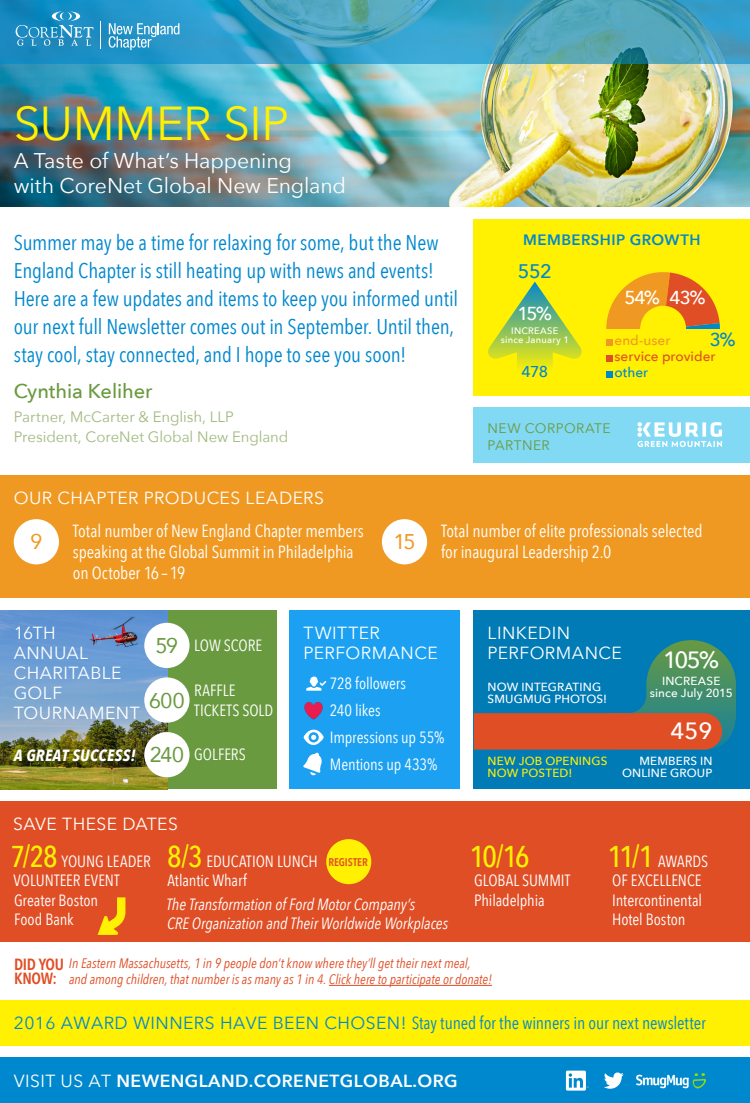
<style>
.page{position:relative;width:750px;height:1103px;background:#fff}
.page>*{position:absolute;margin:0;border:0;box-sizing:border-box;transform-origin:0 0}
.t1{font:47.5px "Avenir Next";letter-spacing:-.01em;color:#fff101}
.body_copy{font:500 30px "Avenir Next Condensed";color:#fff101}
.t2{font:500 23.5px "Avenir Next";letter-spacing:-.03em;color:#fff}
.t3{font:21.25px/28px "Avenir Next Condensed";letter-spacing:-.005em;color:#0088ce}
.t4{font:21.25px/25px "Avenir Next";letter-spacing:-.005em;color:#fff}
.body_copy-2{font:21.25px "Avenir";letter-spacing:-.015em;color:#6a9a40}
.body_copy-3{font:21.25px "Avenir";color:#f09922}
.t5{font:500 20px "Avenir Next";letter-spacing:-.005em;color:#6a9a40}
.t6{font:500 19.62px "Avenir Next";color:#0088ce}
.t7{font:500 18.62px "Avenir Next";color:#fff}
.t8{font:500 18.62px "Avenir Next";color:#0088ce}
.t9{font:17.5px/21px "Avenir Next Condensed";letter-spacing:-.005em;color:#fff}
.t10{font:17.5px/20px "Avenir Next";letter-spacing:.025em;color:#fff}
.t11{font:17.5px "Avenir Next Condensed";letter-spacing:-.005em;color:#0088ce}
.t12{font:600 17.5px "Avenir Next";letter-spacing:.025em;color:#fff}
.body_copy-4{font:16.25px/19.5px "Avenir Next Condensed";letter-spacing:-.005em;color:#fff}
.t13{font:italic 16.25px/19.5px "Avenir Next Condensed";letter-spacing:-.005em;color:#fff}
.t14{font:italic 700 16.25px "Avenir Next Condensed";letter-spacing:.025em;color:#fff}
.body_copy-5{font:600 16.12px/14.8px "Avenir Next Condensed";letter-spacing:-.02em;color:#e04e25}
.t15{font:500 15.62px "Avenir Next";color:#0088ce}
.t16{font:15px "Avenir Next";letter-spacing:-.005em;color:#a1b980}
.t17{font:600 15px "Avenir Next";letter-spacing:.03em;color:#0088ce}
.t18{font:italic 13.75px/16.5px "Avenir Next Condensed";color:#e04e25}
.t19{font:13.75px/17.5px "Avenir Next";letter-spacing:.03em;color:#6a9a40}
.t20{font:500 13.62px "Avenir Next";color:#e04e25}
.t21{font:500 13.62px "Avenir Next";color:#f09922}
.t22{font:500 13.62px "Avenir Next";color:#0088ce}
.t23{font:500 11.75px/11.9px "Avenir Next";letter-spacing:.01em;color:#fff}
.t24{font:500 11.75px/11.9px "Avenir Next";letter-spacing:.015em;color:#fff101}
.body_copy-6{font:600 11.12px "Avenir Next Condensed";letter-spacing:-.005em;color:#e04e25}
.t25{font:500 9.38px/9.5px "Avenir Next";letter-spacing:.02em;color:#fff;text-align:center}
.s1{font-weight:500;font-size:30px;color:#fff101}
.s2{font-family:"Avenir Next"}
.s3{font-weight:400}
</style>
<div class="page">
<img style="left:0;top:64px;width:750px;height:142px">
<div style="left:474px;top:610px;width:276px;height:179px;background:#007bb6"></div>
<div style="left:290px;top:610px;width:170px;height:179px;background:#1ca1f2"></div>
<div style="left:474px;top:219px;width:276px;height:176px;background:#fff101"></div>
<svg style="left:474px;top:640px;width:262px;height:109px"></svg>
<svg style="left:488px;top:281px;width:94px;height:88px"></svg>
<div style="left:606px;top:339px;width:7px;height:6px;background:#f09922"></div>
<div style="left:606px;top:355px;width:7px;height:6px;background:#e04e25"></div>
<div style="left:606px;top:371px;width:7px;height:6px;background:#0088ce"></div>
<svg style="left:606px;top:272px;width:114px;height:57px"></svg>
<div style="left:0;top:610px;width:276px;height:179px;background:#6a9a40"></div>
<img style="left:0;top:610px;width:167px;height:179px">
<div style="left:474px;top:408px;width:276px;height:54px;background:#82d9f4"></div>
<div style="left:0;top:475px;width:750px;height:123px;background:#f09922"></div>
<div style="left:0;top:801px;width:750px;height:141px;background:#e04e25"></div>
<svg style="left:0;top:0;width:750px;height:64px;background:#3b9ec1"></svg>
<svg style="left:16px;top:11px;width:78px;height:35px;background:#389ac8"></svg>
<svg style="left:101px;top:22px;width:1px;height:27px"></svg>
<svg style="left:109px;top:23px;width:70px;height:27px;background:#59aed4"></svg>
<svg style="left:638px;top:422px;width:84px;height:25px"></svg>
<div style="left:14px;top:519px;width:45px;height:45px;background:#fff;border-radius:50%"></div>
<div style="left:382px;top:519px;width:45px;height:45px;background:#fff;border-radius:50%"></div>
<hr style="left:329px;top:985px;width:163px;height:1px;background:#e04e25">
<div style="left:144px;top:623px;width:46px;height:45px;background:#fff;border-radius:50%"></div>
<div style="left:144px;top:677px;width:46px;height:45px;background:#fff;border-radius:50%"></div>
<div style="left:144px;top:732px;width:46px;height:45px;background:#fff;border-radius:50%"></div>
<div style="left:0;top:1058px;width:750px;height:44px;background:#0088ce"></div>
<svg style="left:566px;top:1070px;width:23px;height:20px"></svg>
<svg style="left:604px;top:1072px;width:20px;height:16px"></svg>
<img style="left:636px;top:1073px;width:70px;height:16px">
<div style="left:0;top:1000px;width:750px;height:45px;background:#fff101"></div>
<img style="left:304px;top:702px;width:19px;height:18px">
<svg style="left:303px;top:752px;width:19px;height:23px"></svg>
<svg style="left:306px;top:676px;width:20px;height:14px"></svg>
<svg style="left:304px;top:729px;width:20px;height:16px"></svg>
<div style="left:326px;top:839px;width:45px;height:45px;background:#fff101;border-radius:50%"></div>
<svg style="left:98px;top:897px;width:27px;height:38px"></svg>
<p class="t1" style="left:14px;top:83px;width:277px">SUMMER SIP</p>
<p class="t4" style="left:14px;top:147px;width:334px">A Taste of What’s Happening<br>with CoreNet Global New England</p>
<p class="t3" style="left:14px;top:228px;width:446px">Summer may be a time for relaxing for some, but the New England Chapter is still heating up with news and events!<br>Here are a few updates and items to keep you informed until our next full Newsletter comes out in September. Until then, stay cool, stay connected, and I hope to see you soon!</p>
<p class="t5" style="left:14px;top:373px;width:140px">Cynthia Keliher</p>
<p class="t16" style="left:14px;top:404px;width:222px">Partner, McCarter &amp; English, LLP</p>
<p class="t16" style="left:14px;top:424px;width:276px">President, CoreNet Global New England</p>
<p class="t10" style="left:14px;top:487px;width:312px">OUR CHAPTER PRODUCES LEADERS</p>
<p class="t17" style="left:523px;top:227px;width:179px">MEMBERSHIP GROWTH</p>
<p class="t6" style="left:518px;top:255px;width:35px">552</p>
<p class="t7" style="left:517px;top:298px;width:36px">15%</p>
<p class="t25" style="left:501px;top:325px;width:70px">INCREASE since January 1</p>
<p class="t15" style="left:522px;top:359px;width:28px">478</p>
<p class="t7" style="left:624px;top:282px;width:37px">54%</p>
<p class="t7" style="left:669px;top:282px;width:38px">43%</p>
<p class="t21" style="left:615px;top:329px;width:57px">end-user</p>
<p class="t8" style="left:710px;top:323px;width:28px">3%</p>
<p class="t20" style="left:615px;top:345px;width:102px">service provider</p>
<p class="t22" style="left:615px;top:361px;width:35px">other</p>
<p class="t19" style="left:488px;top:418px;width:125px">NEW CORPORATE<br>PARTNER</p>
<p class="t9" style="left:73px;top:519px;width:292px">Total number of New England Chapter members speaking at the Global Summit in Philadelphia on October 16 – 19</p>
<p class="body_copy-3" style="left:30px;top:525px;width:13px">9</p>
<p class="body_copy-3" style="left:393px;top:525px;width:23px">15</p>
<p class="t9" style="left:441px;top:519px;width:263px">Total number of elite professionals selected for inaugural Leadership 2.0</p>
<p class="t10" style="left:14px;top:622px;width:127px">16TH<br>ANNUAL<br>CHARITABLE<br>GOLF<br>TOURNAMENT</p>
<p class="t14" style="left:14px;top:745px;width:124px">A GREAT SUCCESS!</p>
<p class="body_copy-2" style="left:155px;top:628px;width:24px">59</p>
<p class="body_copy-2" style="left:149px;top:683px;width:37px">600</p>
<p class="body_copy-2" style="left:150px;top:737px;width:36px">240</p>
<p class="body_copy-4" style="left:194px;top:635px;width:69px">LOW SCORE</p>
<p class="body_copy-4" style="left:194px;top:680px;width:81px">RAFFLE<br>TICKETS SOLD</p>
<p class="body_copy-4" style="left:194px;top:744px;width:53px">GOLFERS</p>
<p class="t10" style="left:13px;top:813px;width:166px">SAVE THESE DATES</p>
<p class="t10" style="left:304px;top:622px;width:136px">TWITTER<br>PERFORMANCE</p>
<p class="body_copy-4" style="left:330px;top:673px;width:78px">728 followers</p>
<p class="body_copy-4" style="left:330px;top:700px;width:52px">240 likes</p>
<p class="body_copy-4" style="left:330px;top:727px;width:116px">Impressions up 55%</p>
<p class="body_copy-4" style="left:330px;top:753px;width:109px">Mentions up 433%</p>
<p class="t10" style="left:488px;top:622px;width:136px">LINKEDIN<br>PERFORMANCE</p>
<p class="t2" style="left:663px;top:640px;width:58px">105%</p>
<p class="t23" style="left:488px;top:680px;width:121px">NOW INTEGRATING<br>SMUGMUG PHOTOS!</p>
<p class="t23" style="left:650px;top:674px;width:84px;text-align:center">INCREASE since July 2015</p>
<p class="t24" style="left:488px;top:754px;width:121px">NEW JOB OPENINGS<br>NOW POSTED!</p>
<p class="t2" style="left:671px;top:711px;width:43px">459</p>
<p class="t23" style="left:622px;top:754px;width:92px;text-align:right">MEMBERS IN<br>ONLINE GROUP</p>
<p class="body_copy-4" style="left:11px;top:850px;width:142px"><span class="s1">7/28</span> YOUNG LEADER<br>VOLUNTEER EVENT</p>
<p class="body_copy-4" style="left:14px;top:889px;width:86px">Greater Boston<br>Food Bank</p>
<p class="body_copy-4" style="left:167px;top:850px;width:152px"><span class="s1">8/3</span> EDUCATION LUNCH<br>Atlantic Wharf</p>
<p class="t13" style="left:166px;top:894px;width:283px">The Transformation of Ford Motor Company’s<br>CRE Organization and Their Worldwide Workplaces</p>
<p class="t18" style="left:69px;top:954px;width:425px">In Eastern Massachusetts, 1 in 9 people don’t know where they’ll get their next meal, and among children, that number is as many as 1 in 4. Click here to participate or donate!</p>
<p class="body_copy" style="left:470px;top:838px;width:61px">10/16</p>
<p class="body_copy-4" style="left:474px;top:870px;width:98px">GLOBAL SUMMIT</p>
<p class="body_copy-4" style="left:474px;top:889px;width:72px">Philadelphia</p>
<p class="body_copy-6" style="left:328px;top:852px;width:41px">REGISTER</p>
<p class="body_copy-5" style="left:14px;top:956px;width:51px">DID YOU<br>KNOW:</p>
<p class="body_copy-4" style="left:608px;top:850px;width:102px"><span class="s1">11/1</span> AWARDS<br>OF EXCELLENCE</p>
<p class="body_copy-4" style="left:612px;top:889px;width:91px">Intercontinental<br>Hotel Boston</p>
<p class="t11" style="left:14px;top:1008px;width:694px"><span class="s2">2016 AWARD WINNERS HAVE BEEN CHOSEN!</span> Stay tuned for the winners in our next newsletter</p>
<p class="t12" style="left:14px;top:1065px;width:446px"><span class="s3">VISIT US AT</span> NEWENGLAND.CORENETGLOBAL.ORG</p>
</div>
